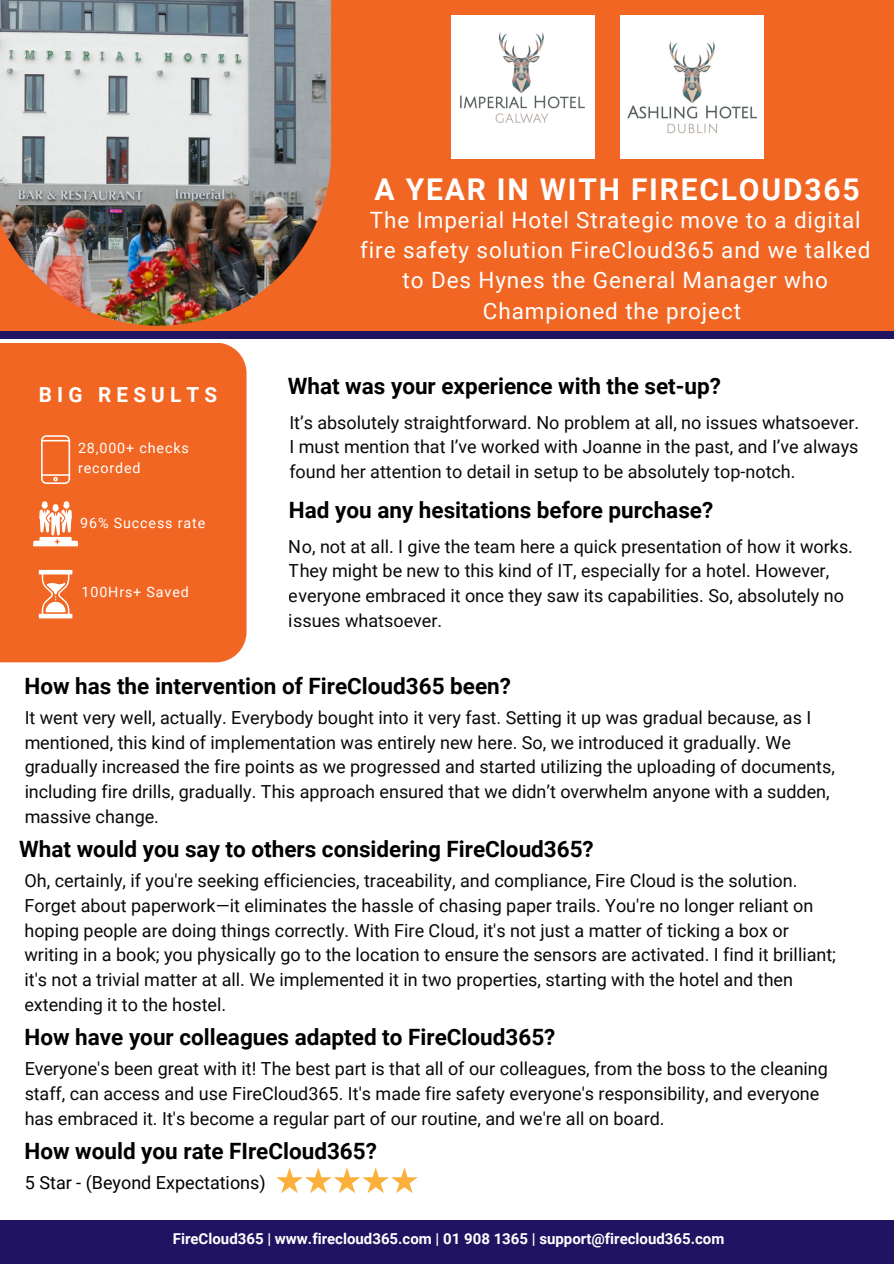
<style>
.page{position:relative;width:894px;height:1264px;background:#fff}
.page>*{position:absolute;margin:0;border:0;box-sizing:border-box;transform-origin:0 0}
.t1{font:700 30px "Roboto";letter-spacing:.06em;color:#fff}
.t2{font:700 22.5px "Roboto";color:#000}
.t3{font:22.5px/30.3px "Roboto";letter-spacing:.04em;color:#fff;text-align:center}
.t4{font:700 20.7px "Roboto";letter-spacing:.25em;color:#fff}
.t5{font:18px/24.8px "Roboto";color:#000}
.t6{font:700 15px "Roboto";color:#fff}
.t7{font:14.25px/19.4px "Roboto";letter-spacing:.06em;color:#fff}
</style>
<div class="page">
<div style="left:0;top:299px;width:893px;height:39px;background:#201462"></div>
<div style="left:0;top:0;width:893px;height:330px;background:#f16623"></div>
<img style="left:0;top:0;width:331px;height:326px">
<div style="left:0;top:1219px;width:893px;height:44px;background:#201462"></div>
<svg style="left:276px;top:1167px;width:141px;height:26px"></svg>
<div style="left:0;top:343px;width:246px;height:319px;background:#f16623"></div>
<svg style="left:39px;top:570px;width:33px;height:48px"></svg>
<svg style="left:41px;top:435px;width:29px;height:48px"></svg>
<svg style="left:33px;top:501px;width:45px;height:45px"></svg>
<img style="left:451px;top:15px;width:143px;height:143px">
<img style="left:620px;top:15px;width:143px;height:143px">
<p class="t1" style="left:374px;top:173px;width:486px">A YEAR IN WITH FIRECLOUD365</p>
<p class="t4" style="left:39px;top:382px;width:180px">BIG RESULTS</p>
<p class="t7" style="left:78px;top:438px;width:112px">28,000+ checks recorded</p>
<p class="t7" style="left:80px;top:513px;width:126px">96% Success rate</p>
<p class="t7" style="left:82px;top:582px;width:109px">100Hrs+ Saved</p>
<p class="t3" style="left:360px;top:205px;width:511px">The Imperial Hotel Strategic move to a digital fire safety solution FireCloud365 and we talked to Des Hynes the General Manager who Championed the project</p>
<p class="t2" style="left:288px;top:373px;width:434px">What was your experience with the set-up?</p>
<p class="t5" style="left:289px;top:410px;width:571px;text-align:justify">It’s absolutely straightforward. No problem at all, no issues whatsoever.<br>I must mention that I’ve worked with Joanne in the past, and I’ve always found her attention to detail in setup to be absolutely top-notch.</p>
<p class="t2" style="left:289px;top:497px;width:426px">Had you any hesitations before purchase?</p>
<p class="t5" style="left:289px;top:534px;width:565px">No, not at all. I give the team here a quick presentation of how it works.<br>They might be new to this kind of IT, especially for a hotel. However, everyone embraced it once they saw its capabilities. So, absolutely no issues whatsoever.</p>
<p class="t2" style="left:24px;top:673px;width:488px">How has the intervention of FireCloud365 been?</p>
<p class="t5" style="left:24px;top:705px;width:811px">It went very well, actually. Everybody bought into it very fast. Setting it up was gradual because, as I mentioned, this kind of implementation was entirely new here. So, we introduced it gradually. We gradually increased the fire points as we progressed and started utilizing the uploading of documents, including fire drills, gradually. This approach ensured that we didn’t overwhelm anyone with a sudden, massive change.</p>
<p class="t2" style="left:19px;top:836px;width:576px">What would you say to others considering FireCloud365?</p>
<p class="t5" style="left:24px;top:868px;width:812px">Oh, certainly, if you're seeking efficiencies, traceability, and compliance, Fire Cloud is the solution.<br>Forget about paperwork—it eliminates the hassle of chasing paper trails. You're no longer reliant on hoping people are doing things correctly. With Fire Cloud, it's not just a matter of ticking a box or writing in a book; you physically go to the location to ensure the sensors are activated. I find it brilliant; it's not a trivial matter at all. We implemented it in two properties, starting with the hotel and then extending it to the hostel.</p>
<p class="t2" style="left:24px;top:1024px;width:532px">How have your colleagues adapted to FireCloud365?</p>
<p class="t5" style="left:24px;top:1056px;width:804px">Everyone's been great with it! The best part is that all of our colleagues, from the boss to the cleaning staff, can access and use FireCloud365. It's made fire safety everyone's responsibility, and everyone has embraced it. It's become a regular part of our routine, and we're all on board.</p>
<p class="t2" style="left:24px;top:1138px;width:354px">How would you rate FIreCloud365?</p>
<p class="t5" style="left:25px;top:1170px;width:242px">5 Star - (Beyond Expectations)</p>
<p class="t6" style="left:173px;top:1230px;width:553px">FireCloud365 | www.firecloud365.com | 01 908 1365 | support@firecloud365.com</p>
</div>
